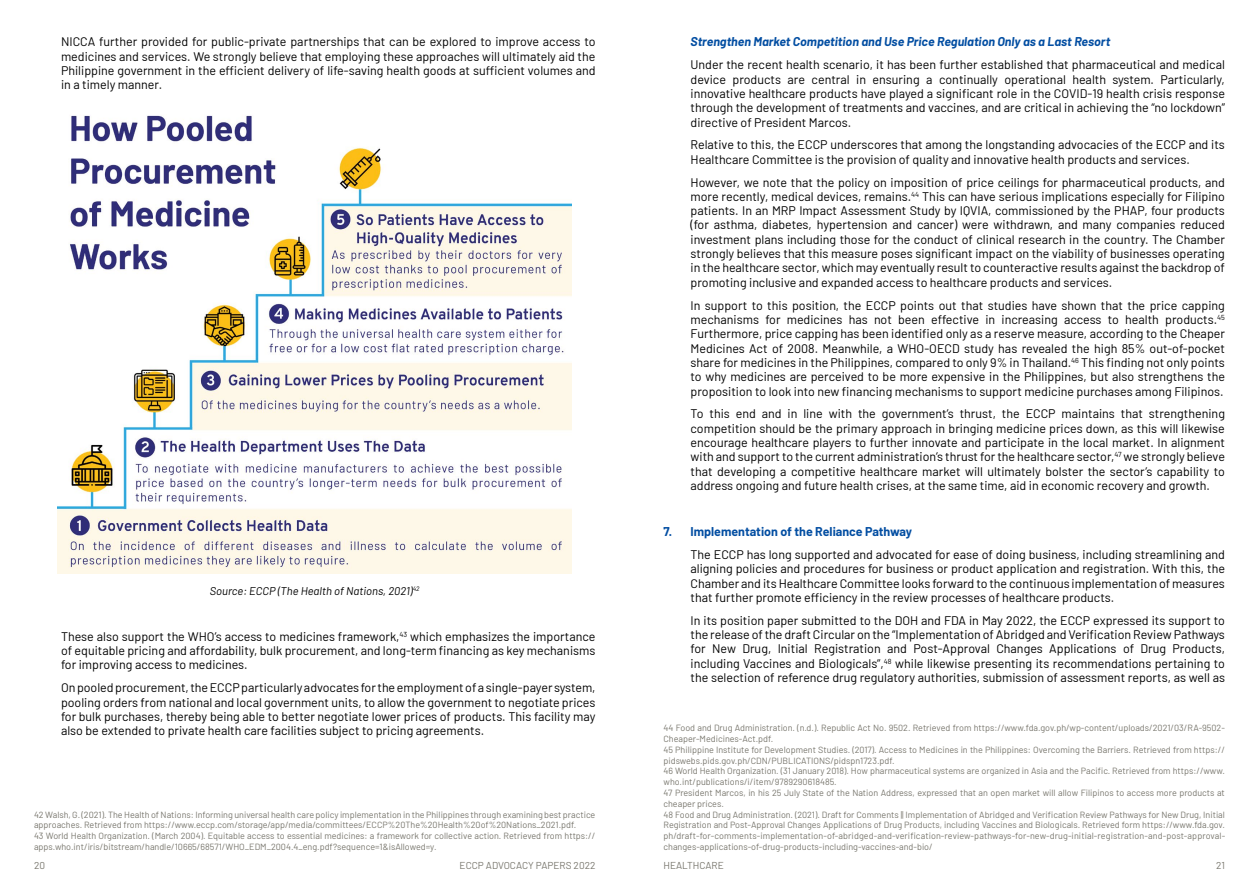
<style>
.page{position:relative;width:1259px;height:893px;background:#fff}
.page>*{position:absolute;margin:0;border:0;box-sizing:border-box;transform-origin:0 0}
.t1{font:12.45px/14.2px "Barlow";color:#000;text-align:justify}
.t2{font:italic 700 12.45px "Barlow";color:#034ea2}
.t3{font:700 12.45px "Barlow";color:#034ea2}
.t4{font:italic 11.25px "Barlow";color:#000}
.t5{font:10.05px "Barlow";color:#79776e}
.t6{font:9px/10.8px "Barlow";color:#79776e}
</style>
<div class="page">
<img style="left:58px;top:115px;width:513px;height:459px">
<p class="t1" style="left:61px;top:34px;width:536px">NICCA further provided for public-private partnerships that can be explored to improve access to medicines and services. We strongly believe that employing these approaches will ultimately aid the Philippine government in the efficient delivery of life-saving health goods at sufficient volumes and in a timely manner.</p>
<p class="t4" style="left:210px;top:583px;width:211px">Source: ECCP (The Health of Nations, 2021)<sup>42</sup></p>
<p class="t1" style="left:61px;top:628px;width:536px">These also support the WHO’s access to medicines framework,<sup>43</sup> which emphasizes the importance of equitable pricing and affordability, bulk procurement, and long-term financing as key mechanisms for improving access to medicines.</p>
<p class="t1" style="left:61px;top:680px;width:536px">On pooled procurement, the ECCP particularly advocates for the employment of a single-payer system, pooling orders from national and local government units, to allow the government to negotiate prices for bulk purchases, thereby being able to better negotiate lower prices of products. This facility may also be extended to private health care facilities subject to pricing agreements.</p>
<p class="t6" style="left:34px;top:808px;width:563px">42 Walsh, G. (2021). The Health of Nations: Informing universal health care policy implementation in the Philippines through examining best practice approaches. Retrieved from https://www.eccp.com/storage/app/media/committees/ECCP%20The%20Health%20of%20Nations_2021.pdf.<br>43 World Health Organization. (March 2004). Equitable access to essential medicines: a framework for collective action. Retrieved from https:// apps.who.int/iris/bitstream/handle/10665/68571/WHO_EDM_2004.4_eng.pdf?sequence=1&amp;isAllowed=y.</p>
<p class="t2" style="left:690px;top:33px;width:421px">Strengthen Market Competition and Use Price Regulation Only as a Last Resort</p>
<p class="t1" style="left:690px;top:57px;width:536px">Under the recent health scenario, it has been further established that pharmaceutical and medical device products are central in ensuring a continually operational health system. Particularly, innovative healthcare products have played a significant role in the COVID-19 health crisis response through the development of treatments and vaccines, and are critical in achieving the “no lockdown” directive of President Marcos.</p>
<p class="t1" style="left:690px;top:137px;width:536px">Relative to this, the ECCP underscores that among the longstanding advocacies of the ECCP and its<br>Healthcare Committee is the provision of quality and innovative health products and services.</p>
<p class="t1" style="left:690px;top:174px;width:536px">However, we note that the policy on imposition of price ceilings for pharmaceutical products, and more recently, medical devices, remains.<sup>44</sup> This can have serious implications especially for Filipino patients. In an MRP Impact Assessment Study by IQVIA, commissioned by the PHAP, four products (for asthma, diabetes, hypertension and cancer) were withdrawn, and many companies reduced investment plans including those for the conduct of clinical research in the country. The Chamber strongly believes that this measure poses significant impact on the viability of businesses operating in the healthcare sector, which may eventually result to counteractive results against the backdrop of promoting inclusive and expanded access to healthcare products and services.</p>
<p class="t1" style="left:690px;top:297px;width:536px">In support to this position, the ECCP points out that studies have shown that the price capping mechanisms for medicines has not been effective in increasing access to health products.<sup>45<br></sup>Furthermore, price capping has been identified only as a reserve measure, according to the Cheaper Medicines Act of 2008. Meanwhile, a WHO-OECD study has revealed the high 85% out-of-pocket share for medicines in the Philippines, compared to only 9% in Thailand.<sup>46</sup> This finding not only points to why medicines are perceived to be more expensive in the Philippines, but also strengthens the proposition to look into new financing mechanisms to support medicine purchases among Filipinos.</p>
<p class="t1" style="left:690px;top:406px;width:536px">To this end and in line with the government’s thrust, the ECCP maintains that strengthening competition should be the primary approach in bringing medicine prices down, as this will likewise encourage healthcare players to further innovate and participate in the local market. In alignment with and support to the current administration’s thrust for the healthcare sector,<sup>47</sup> we strongly believe that developing a competitive healthcare market will ultimately bolster the sector’s capability to address ongoing and future health crises, at the same time, aid in economic recovery and growth.</p>
<p class="t3" style="left:663px;top:522px;width:250px">7. Implementation of the Reliance Pathway</p>
<p class="t1" style="left:690px;top:546px;width:536px">The ECCP has long supported and advocated for ease of doing business, including streamlining and aligning policies and procedures for business or product application and registration. With this, the Chamber and its Healthcare Committee looks forward to the continuous implementation of measures that further promote efficiency in the review processes of healthcare products.</p>
<p class="t1" style="left:690px;top:612px;width:536px">In its position paper submitted to the DOH and FDA in May 2022, the ECCP expressed its support to the release of the draft Circular on the “Implementation of Abridged and Verification Review Pathways for New Drug, Initial Registration and Post-Approval Changes Applications of Drug Products, including Vaccines and Biologicals”,<sup>48</sup> while likewise presenting its recommendations pertaining to the selection of reference drug regulatory authorities, submission of assessment reports, as well as</p>
<p class="t6" style="left:663px;top:722px;width:563px">44 Food and Drug Administration. (n.d.). Republic Act No. 9502. Retrieved from https://www.fda.gov.ph/wp-content/uploads/2021/03/RA-9502- Cheaper-Medicines-Act.pdf.<br>45 Philippine Institute for Development Studies. (2017). Access to Medicines in the Philippines: Overcoming the Barriers. Retrieved from https:// pidswebs.pids.gov.ph/CDN/PUBLICATIONS/pidspn1723.pdf.<br>46 World Health Organization. (31 January 2018). How pharmaceutical systems are organized in Asia and the Pacific. Retrieved from https://www. who.int/publications/i/item/9789290618485.<br>47 President Marcos, in his 25 July State of the Nation Address, expressed that an open market will allow Filipinos to access more products at cheaper prices.<br>48 Food and Drug Administration. (2021). Draft for Comments || Implementation of Abridged and Verification Review Pathways for New Drug, Initial Registration and Post-Approval Changes Applications of Drug Products, including Vaccines and Biologicals. Retrieved form https://www.fda.gov. ph/draft-for-comments-implementation-of-abridged-and-verification-review-pathways-for-new-drug-initial-registration-and-post-approval&shy;changes-applications-of-drug-products-including-vaccines-and-bio/</p>
<p class="t5" style="left:34px;top:858px;width:13px">20</p>
<p class="t5" style="left:460px;top:858px;width:137px">ECCP ADVOCACY PAPERS 2022</p>
<p class="t5" style="left:663px;top:858px;width:62px">HEALTHCARE</p>
<p class="t5" style="left:1216px;top:858px;width:10px">21</p>
</div>
